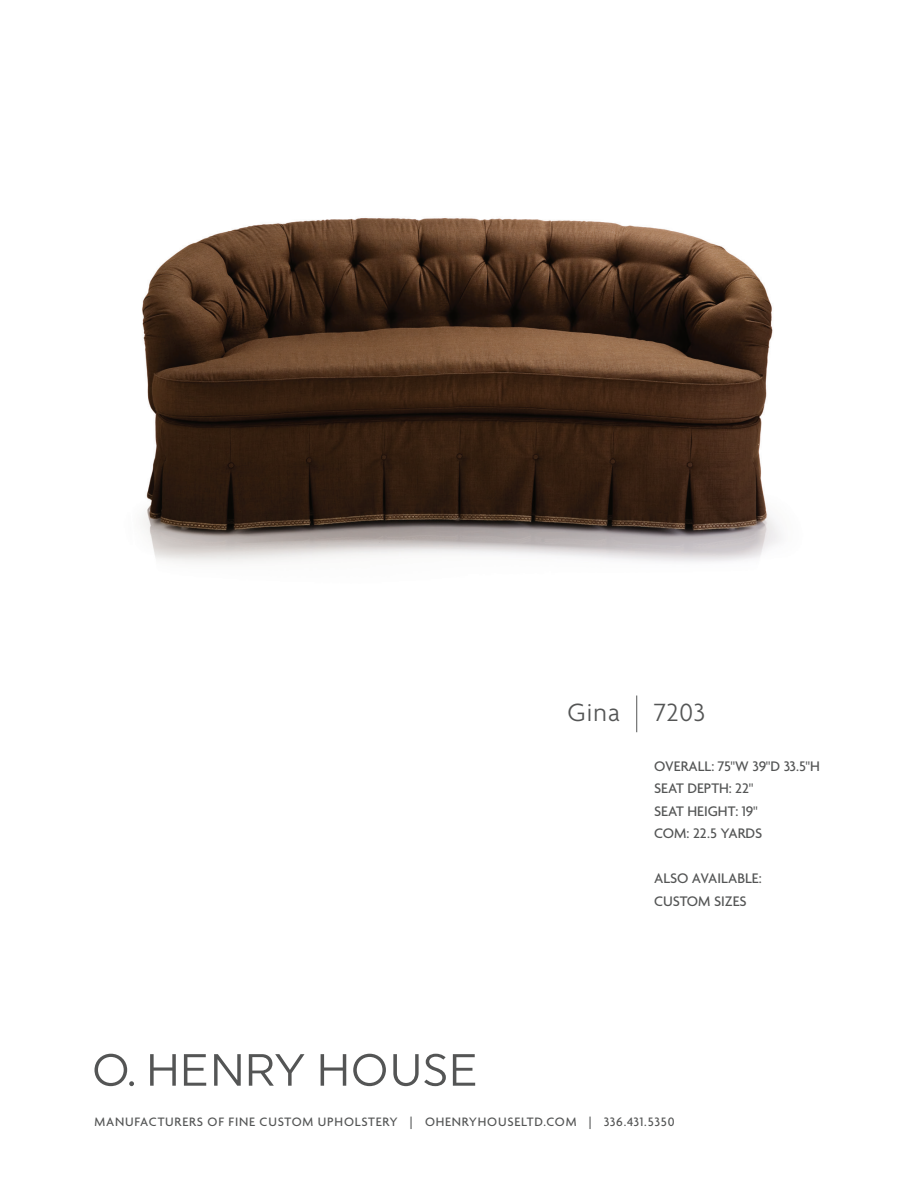
<style>
.page{position:relative;width:918px;height:1188px;background:#fff}
.page>*{position:absolute;margin:0;border:0;box-sizing:border-box;transform-origin:0 0}
.t1{font:300 27px "Agenda";letter-spacing:.04em;color:#545555}
.t2{font:500 15px/22.5px "Agenda";color:#545555}
.t3{font:500 13.2px "Agenda";letter-spacing:.06em;color:#545555}
</style>
<div class="page">
<img style="left:142px;top:218px;width:639px;height:345px">
<hr style="left:636px;top:696px;width:1px;height:36px;background:#545555">
<svg style="left:95px;top:1054px;width:39px;height:32px"></svg>
<svg style="left:150px;top:1054px;width:26px;height:32px"></svg>
<svg style="left:184px;top:1054px;width:22px;height:32px"></svg>
<svg style="left:214px;top:1054px;width:27px;height:32px"></svg>
<svg style="left:249px;top:1054px;width:55px;height:32px"></svg>
<svg style="left:321px;top:1054px;width:25px;height:32px"></svg>
<svg style="left:353px;top:1054px;width:33px;height:32px"></svg>
<svg style="left:393px;top:1054px;width:53px;height:32px"></svg>
<svg style="left:453px;top:1054px;width:22px;height:32px"></svg>
<h1 class="t1" style="left:568px;top:698px;width:54px">Gina</h1>
<h1 class="t1" style="left:654px;top:698px;width:53px">7203</h1>
<p class="t2" style="left:654px;top:755px;width:167px">OVERALL: 75"W 39"D 33.5"H<br>SEAT DEPTH: 22"<br>SEAT HEIGHT: 19"<br>COM: 22.5 YARDS</p>
<p class="t2" style="left:654px;top:868px;width:109px">ALSO AVAILABLE:<br>CUSTOM SIZES</p>
<p class="t3" style="left:94px;top:1115px;width:582px">MANUFACTURERS OF FINE CUSTOM UPHOLSTERY | OHENRYHOUSELTD.COM | 336.431.5350</p>
</div>
